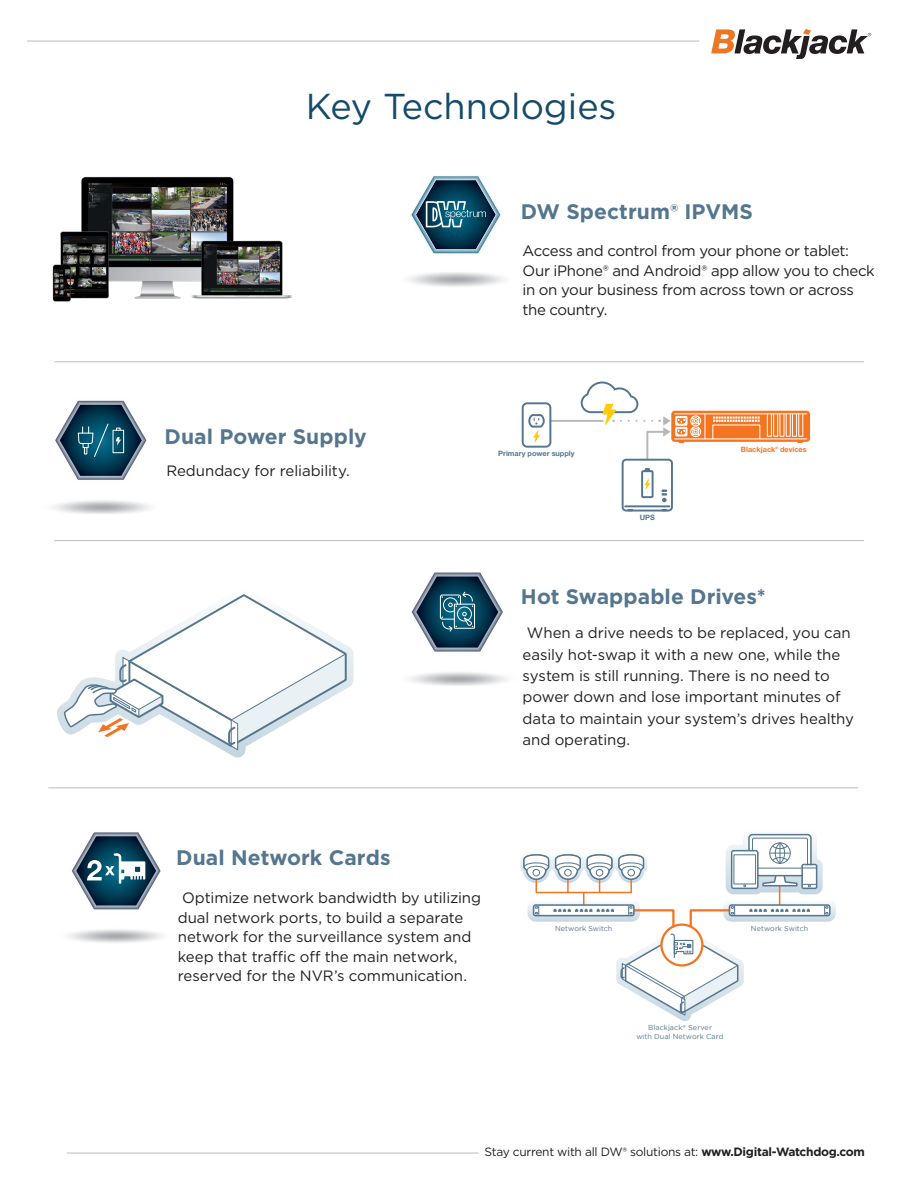
<style>
.page{position:relative;width:918px;height:1188px;background:#fff}
.page>*{position:absolute;margin:0;border:0;box-sizing:border-box;transform-origin:0 0}
.t1{font:36px "Gotham";color:#154a68}
.t2{font:700 21px "Gotham";letter-spacing:.005em;color:#54768e}
.t3{font:15px/19.5px "Gotham";letter-spacing:-.01em;color:#231f20}
.t4{font:12px "Gotham";letter-spacing:-.025em;color:#231f20}
.t5{font:700 7.35px "Helvetica Neue LT Std";color:#54768e}
.t6{font:700 7.35px "Helvetica Neue LT Std";color:#f47521}
.t7{font:7.2px/8.7px "Gotham";letter-spacing:.005em;color:#54768e;text-align:center}
.t8{font:700 3.15px "Helvetica Neue LT Std";color:#f47521}
.s1{font-weight:700}
</style>
<div class="page">
<hr style="left:67px;top:1153px;width:411px;height:1px;background:#bcbdc0">
<svg style="left:53px;top:500px;width:97px;height:14px"></svg>
<svg style="left:55px;top:400px;width:92px;height:80px"></svg>
<hr style="left:55px;top:361px;width:809px;height:1px;background:#bcbdc0">
<hr style="left:55px;top:540px;width:809px;height:1px;background:#bcbdc0">
<img style="left:411px;top:213px;width:90px;height:41px">
<img style="left:412px;top:207px;width:88px;height:46px">
<svg style="left:416px;top:176px;width:80px;height:73px"></svg>
<svg style="left:410px;top:672px;width:97px;height:14px"></svg>
<svg style="left:411px;top:572px;width:92px;height:80px"></svg>
<hr style="left:48px;top:787px;width:810px;height:1px;background:#bcbdc0">
<svg style="left:68px;top:929px;width:94px;height:14px"></svg>
<svg style="left:71px;top:832px;width:90px;height:78px"></svg>
<img style="left:52px;top:176px;width:240px;height:126px">
<svg style="left:57px;top:646px;width:297px;height:112px"></svg>
<svg style="left:64px;top:594px;width:284px;height:157px"></svg>
<hr style="left:548px;top:420px;width:55px;height:2px;background:#b6b7bb">
<svg style="left:671px;top:411px;width:139px;height:31px;fill:#f47521"></svg>
<div style="left:622px;top:459px;width:51px;height:53px;border:2px solid #54768e;border-radius:4px"></div>
<svg style="left:644px;top:479px;width:6px;height:11px"></svg>
<div style="left:641px;top:470px;width:13px;height:28px;border:2px solid #54768e"></div>
<svg style="left:713px;top:417px;width:47px;height:5px"></svg>
<div style="left:767px;top:413px;width:5px;height:24px;border:1px solid #fff"></div>
<div style="left:773px;top:413px;width:5px;height:24px;border:1px solid #fff"></div>
<div style="left:786px;top:413px;width:5px;height:24px;border:1px solid #fff"></div>
<div style="left:792px;top:413px;width:5px;height:24px;border:1px solid #fff"></div>
<div style="left:798px;top:413px;width:5px;height:24px;border:1px solid #fff"></div>
<svg style="left:662px;top:490px;width:5px;height:12px"></svg>
<svg style="left:522px;top:402px;width:29px;height:46px"></svg>
<hr style="left:625px;top:505px;width:44px;height:2px;background:#54768e">
<hr style="left:675px;top:438px;width:132px;height:1px;background:#fff">
<hr style="left:675px;top:413px;width:132px;height:1px;background:#fff">
<svg style="left:581px;top:382px;width:124px;height:91px"></svg>
<svg style="left:520px;top:833px;width:316px;height:188px"></svg>
<hr style="left:27px;top:41px;width:672px;height:1px;background:#bcbdc0">
<svg style="left:711px;top:29px;width:160px;height:30px"></svg>
<p class="t1" style="left:306px;top:83px;width:312px">Key Technologies</p>
<p class="t2" style="left:521px;top:197px;width:234px">DW Spectrum® IPVMS</p>
<p class="t3" style="left:523px;top:241px;width:354px">Access and control from your phone or tablet:<br>Our iPhone® and Android® app allow you to check in on your business from across town or across the country.</p>
<p class="t2" style="left:164px;top:423px;width:204px">Dual Power Supply</p>
<p class="t3" style="left:166px;top:460px;width:185px">Redundacy for reliability.</p>
<p class="t5" style="left:498px;top:448px;width:78px">Primary power supply</p>
<p class="t6" style="left:741px;top:445px;width:36px">Blackjack</p>
<p class="t8" style="left:775px;top:446px;width:4px">®</p>
<p class="t6" style="left:780px;top:445px;width:28px">devices</p>
<p class="t5" style="left:640px;top:513px;width:17px">UPS</p>
<p class="t2" style="left:521px;top:583px;width:246px">Hot Swappable Drives*</p>
<p class="t3" style="left:523px;top:622px;width:333px;line-height:21.3px">When a drive needs to be replaced, you can easily hot-swap it with a new one, while the system is still running. There is no need to power down and lose important minutes of data to maintain your system’s drives healthy and operating.</p>
<p class="t2" style="left:176px;top:844px;width:216px">Dual Network Cards</p>
<p class="t3" style="left:178px;top:888px;width:305px">Optimize network bandwidth by utilizing dual network ports, to build a separate network for the surveillance system and keep that traffic off the main network, reserved for the NVR’s communication.</p>
<p class="t7" style="left:555px;top:924px;width:59px">Network Switch</p>
<p class="t7" style="left:751px;top:924px;width:59px">Network Switch</p>
<p class="t7" style="left:636px;top:1023px;width:89px">Blackjack<sup>®</sup> Server<br>with Dual Network Card</p>
<p class="t4" style="left:485px;top:1144px;width:382px">Stay current with all DW® solutions at: <span class="s1">www.Digital-Watchdog.com</span></p>
</div>
